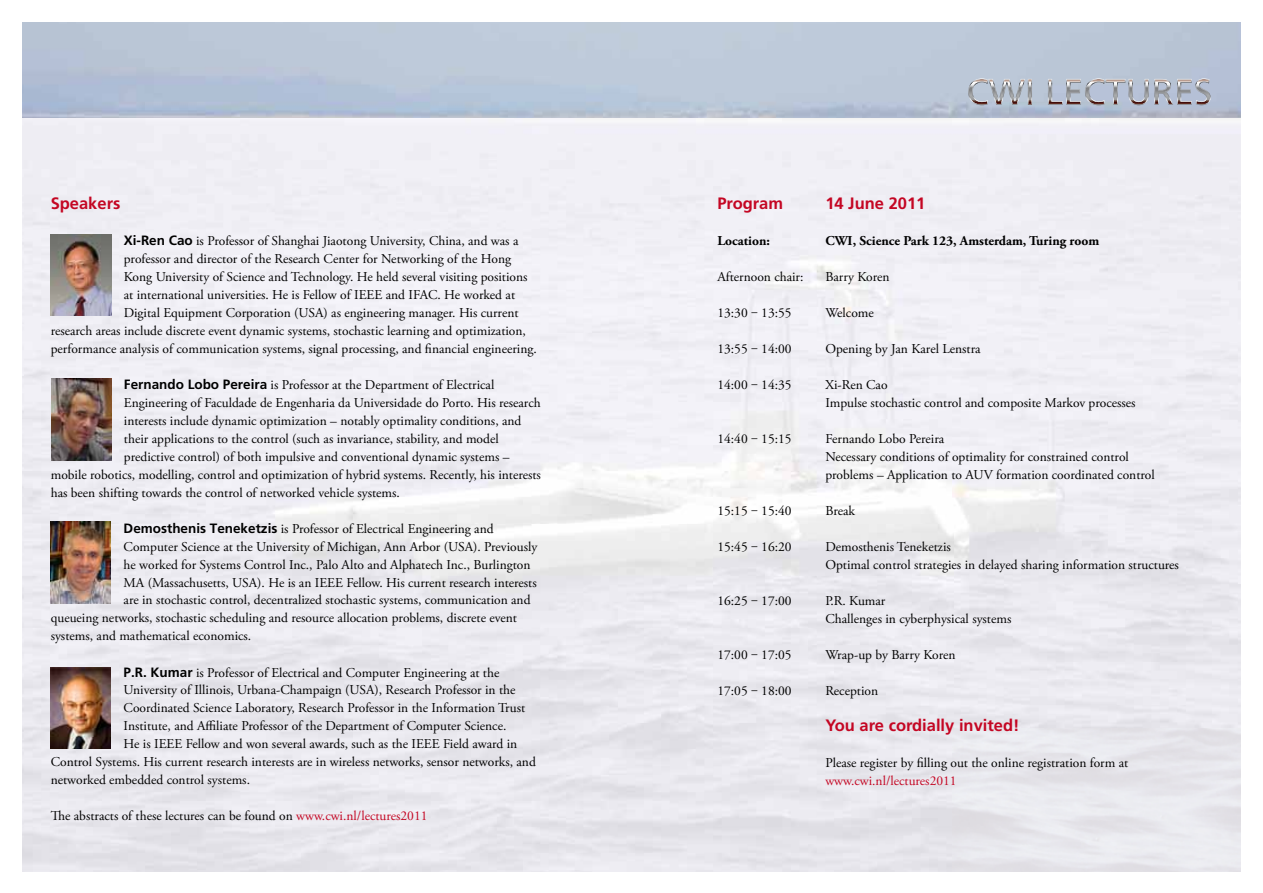
<style>
.page{position:relative;width:1263px;height:893px;background:#fff}
.page>*{position:absolute;margin:0;border:0;box-sizing:border-box;transform-origin:0 0}
.t1{font:700 16.5px "Frutiger LT Std";color:#c40623}
.t2{font:13.5px/18px "Adobe Garamond Pro";color:#000}
.t3{font:700 13.5px "Adobe Garamond Pro";color:#000}
.t4{font:13.5px "Adobe Garamond Pro";color:#c40623}
.s1{font-family:"Frutiger LT Std";font-weight:700}
.s2{color:#c40623}
</style>
<div class="page">
<img style="left:22px;top:22px;width:1219px;height:850px">
<svg style="left:968px;top:78px;width:64px;height:27px;background:#b0b5be"></svg>
<svg style="left:1048px;top:78px;width:163px;height:27px;background:#aeb2be"></svg>
<img style="left:51px;top:235px;width:60px;height:81px">
<img style="left:51px;top:378px;width:60px;height:82px">
<img style="left:51px;top:522px;width:60px;height:82px">
<img style="left:51px;top:667px;width:60px;height:81px">
<p class="t1" style="left:51px;top:193px;width:71px">Speakers</p>
<p class="t2" style="left:124px;top:232px;width:396px"><span class="s1">Xi-Ren Cao</span> is Professor of Shanghai Jiaotong University, China, and was a</p>
<p class="t2" style="left:124px;top:250px;width:389px">professor and director of the Research Center for Networking of the Hong</p>
<p class="t2" style="left:124px;top:268px;width:405px">Kong University of Science and Technology. He held several visiting positions</p>
<p class="t2" style="left:124px;top:286px;width:393px">at international universities. He is Fellow of IEEE and IFAC. He worked at</p>
<p class="t2" style="left:124px;top:304px;width:396px">Digital Equipment Corporation (USA) as engineering manager. His current</p>
<p class="t2" style="left:51px;top:322px;width:477px">research areas include discrete event dynamic systems, stochastic learning and optimization,</p>
<p class="t2" style="left:51px;top:340px;width:488px">performance analysis of communication systems, signal processing, and financial engineering.</p>
<p class="t2" style="left:124px;top:376px;width:372px"><span class="s1">Fernando Lobo Pereira</span> is Professor at the Department of Electrical</p>
<p class="t2" style="left:124px;top:394px;width:418px">Engineering of Faculdade de Engenharia da Universidade do Porto. His research</p>
<p class="t2" style="left:124px;top:412px;width:399px">interests include dynamic optimization – notably optimality conditions, and</p>
<p class="t2" style="left:124px;top:430px;width:376px">their applications to the control (such as invariance, stability, and model</p>
<p class="t2" style="left:124px;top:448px;width:387px">predictive control) of both impulsive and conventional dynamic systems –</p>
<p class="t2" style="left:51px;top:466px;width:492px">mobile robotics, modelling, control and optimization of hybrid systems. Recently, his interests</p>
<p class="t2" style="left:51px;top:484px;width:351px">has been shifting towards the control of networked vehicle systems.</p>
<p class="t2" style="left:124px;top:520px;width:372px"><span class="s1">Demosthenis Teneketzis</span> is Professor of Electrical Engineering and</p>
<p class="t2" style="left:124px;top:538px;width:415px">Computer Science at the University of Michigan, Ann Arbor (USA). Previously</p>
<p class="t2" style="left:124px;top:556px;width:408px">he worked for Systems Control Inc., Palo Alto and Alphatech Inc., Burlington</p>
<p class="t2" style="left:124px;top:574px;width:415px">MA (Massachusetts, USA). He is an IEEE Fellow. His current research interests</p>
<p class="t2" style="left:124px;top:592px;width:408px">are in stochastic control, decentralized stochastic systems, communication and</p>
<p class="t2" style="left:51px;top:610px;width:468px">queueing networks, stochastic scheduling and resource allocation problems, discrete event</p>
<p class="t2" style="left:51px;top:628px;width:202px">systems, and mathematical economics.</p>
<p class="t2" style="left:124px;top:664px;width:377px"><span class="s1">P.R. Kumar</span> is Professor of Electrical and Computer Engineering at the</p>
<p class="t2" style="left:124px;top:682px;width:393px">University of Illinois, Urbana-Champaign (USA), Research Professor in the</p>
<p class="t2" style="left:124px;top:700px;width:403px">Coordinated Science Laboratory, Research Professor in the Information Trust</p>
<p class="t2" style="left:124px;top:718px;width:384px">Institute, and Affiliate Professor of the Department of Computer Science.</p>
<p class="t2" style="left:124px;top:736px;width:395px">He is IEEE Fellow and won several awards, such as the IEEE Field award in</p>
<p class="t2" style="left:51px;top:754px;width:487px">Control Systems. His current research interests are in wireless networks, sensor networks, and</p>
<p class="t2" style="left:51px;top:772px;width:201px">networked embedded control systems.</p>
<p class="t2" style="left:51px;top:808px;width:378px">The abstracts of these lectures can be found on <span class="s2">www.cwi.nl/lectures2011</span></p>
<p class="t1" style="left:717px;top:193px;width:67px">Program</p>
<p class="t1" style="left:825px;top:193px;width:101px">14 June 2011</p>
<p class="t3" style="left:717px;top:232px;width:54px">Location:</p>
<p class="t3" style="left:825px;top:232px;width:275px">CWI, Science Park 123, Amsterdam, Turing room</p>
<p class="t2" style="left:717px;top:268px;width:88px">Afternoon chair:</p>
<p class="t2" style="left:825px;top:268px;width:66px">Barry Koren</p>
<p class="t2" style="left:717px;top:304px;width:76px">13:30 ‒ 13:55</p>
<p class="t2" style="left:825px;top:304px;width:50px">Welcome</p>
<p class="t2" style="left:717px;top:340px;width:76px">13:55 ‒ 14:00</p>
<p class="t2" style="left:825px;top:340px;width:157px">Opening by Jan Karel Lenstra</p>
<p class="t2" style="left:717px;top:376px;width:76px">14:00 ‒ 14:35</p>
<p class="t2" style="left:825px;top:376px;width:312px">Xi-Ren Cao<br>Impulse stochastic control and composite Markov processes</p>
<p class="t2" style="left:717px;top:430px;width:76px">14:40 ‒ 15:15</p>
<p class="t2" style="left:825px;top:430px;width:331px">Fernando Lobo Pereira<br>Necessary conditions of optimality for constrained control problems – Application to AUV formation coordinated control</p>
<p class="t2" style="left:717px;top:502px;width:76px">15:15 ‒ 15:40</p>
<p class="t2" style="left:825px;top:502px;width:31px">Break</p>
<p class="t2" style="left:717px;top:538px;width:76px">15:45 ‒ 16:20</p>
<p class="t2" style="left:825px;top:538px;width:355px">Demosthenis Teneketzis<br>Optimal control strategies in delayed sharing information structures</p>
<p class="t2" style="left:717px;top:592px;width:76px">16:25 ‒ 17:00</p>
<p class="t2" style="left:825px;top:592px;width:188px">P.R. Kumar<br>Challenges in cyberphysical systems</p>
<p class="t2" style="left:717px;top:646px;width:76px">17:00 ‒ 17:05</p>
<p class="t2" style="left:825px;top:646px;width:132px">Wrap-up by Barry Koren</p>
<p class="t2" style="left:717px;top:682px;width:76px">17:05 ‒ 18:00</p>
<p class="t2" style="left:825px;top:682px;width:54px">Reception</p>
<p class="t1" style="left:825px;top:715px;width:196px">You are cordially invited!</p>
<p class="t2" style="left:825px;top:754px;width:304px">Please register by filling out the online registration form at</p>
<p class="t4" style="left:825px;top:772px;width:133px">www.cwi.nl/lectures2011</p>
</div>
